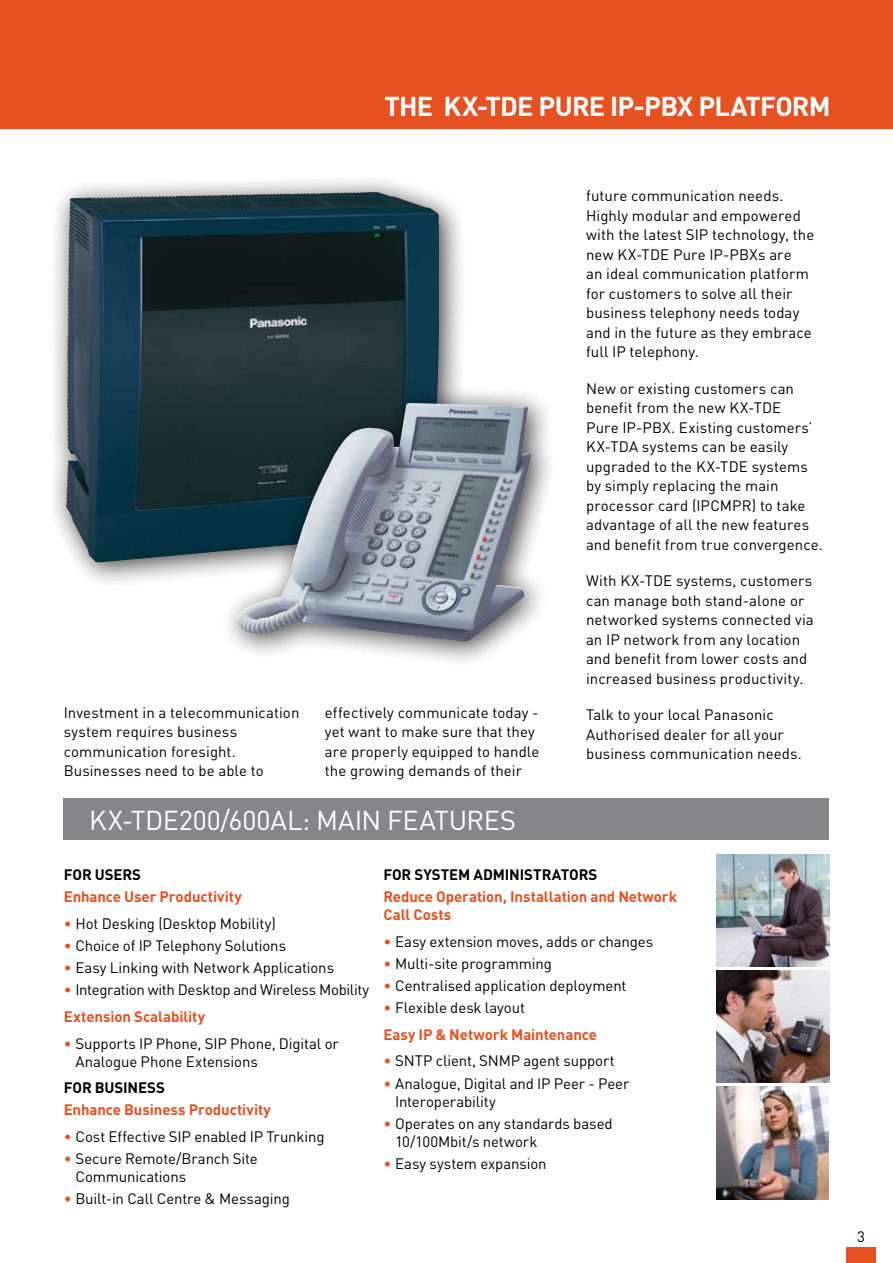
<style>
.page{position:relative;width:893px;height:1263px;background:#fff}
.page>*{position:absolute;margin:0;border:0;box-sizing:border-box;transform-origin:0 0}
.t1{font:27px "DIN";letter-spacing:-.005em;color:#fff}
.t2{font:700 27px "DIN";color:#fff}
.t3{font:15px/19.5px "DIN";letter-spacing:.005em;color:#000}
.t4{font:700 15px/18px "DIN";letter-spacing:-.005em;color:#e55120}
.t5{font:15px/26.5px "DIN";letter-spacing:-.025em;color:#000}
.t6{font:700 15px "DIN";letter-spacing:-.01em;color:#000}
.s1{color:#e55120}
.s2{font-weight:700;color:#e55120}
.s3{font-weight:400}
.s4{font-weight:400;color:#000}
</style>
<div class="page">
<div style="left:0;top:0;width:893px;height:129px;background:#e55120"></div>
<div style="left:846px;top:1247px;width:30px;height:16px;background:#e55120"></div>
<div style="left:64px;top:799px;width:765px;height:41px;background:#868689"></div>
<img style="left:716px;top:1087px;width:113px;height:112px">
<img style="left:716px;top:970px;width:113px;height:113px">
<img style="left:716px;top:854px;width:113px;height:112px">
<div style="left:45px;top:171px;width:488px;height:492px;background:#000;opacity:.75"></div>
<img style="left:193px;top:192px;width:169px;height:4px">
<div style="left:217px;top:382px;width:391px;height:339px;background:#000;opacity:.75"></div>
<img style="left:237px;top:403px;width:295px;height:239px">
<h1 class="t2" style="left:384px;top:89px;width:17px">the</h1>
<h1 class="t2" style="left:444px;top:89px;width:59px">kx-tde</h1>
<h1 class="t2" style="left:538px;top:89px;width:123px">PURE ip-pbx</h1>
<h1 class="t2" style="left:698px;top:89px;width:17px">platform</h1>
<p class="t3" style="left:64px;top:702px;width:237px">Investment in a telecommunication system requires business communication foresight.<br>Businesses need to be able to</p>
<p class="t3" style="left:325px;top:702px;width:216px">effectively communicate today - yet want to make sure that they are properly equipped to handle the growing demands of their</p>
<h1 class="t1" style="left:89px;top:804px;width:264px">KX-TDE200/600AL: Main</h1>
<h1 class="t1" style="left:387px;top:804px;width:112px">Features</h1>
<p class="t3" style="left:586px;top:186px;width:230px">future communication needs.<br>Highly modular and empowered with the latest SIP technology, the new KX-TDE Pure IP-PBXs are<br>an ideal communication platform for customers to solve all their business telephony needs today and in the future as they embrace full IP telephony.</p>
<p class="t3" style="left:586px;top:378px;width:238px">New or existing customers can benefit from the new KX-TDE<br>Pure IP-PBX. Existing customers’<br>KX-TDA systems can be easily upgraded to the KX-TDE systems by simply replacing the main processor card (IPCMPR) to take advantage of all the new features and benefit from true convergence.</p>
<p class="t3" style="left:586px;top:571px;width:229px">With KX-TDE systems, customers can manage both stand-alone or networked systems connected via an IP network from any location and benefit from lower costs and increased business productivity.</p>
<p class="t3" style="left:586px;top:705px;width:217px">Talk to your local Panasonic<br>Authorised dealer for all your business communication needs.</p>
<p class="t6" style="left:64px;top:865px;width:51px">For Users</p>
<p class="t4" style="left:64px;top:887px;width:179px">Enhance User Productivity</p>
<p class="t3" style="left:64px;top:913px;width:214px"><span class="s1">•</span> Hot Desking (Desktop Mobility)</p>
<p class="t3" style="left:64px;top:935px;width:224px"><span class="s1">•</span> Choice of IP Telephony Solutions</p>
<p class="t3" style="left:64px;top:958px;width:272px"><span class="s1">•</span> Easy Linking with Network Applications</p>
<p class="t5" style="left:64px;top:976px;width:307px"><span class="s1">•</span> Integration with Desktop and Wireless Mobility<br><span class="s2">Extension Scalability</span></p>
<p class="t3" style="left:75px;top:1034px;width:265px;line-height:18px;text-indent:-12px"><span class="s1">•</span> Supports IP Phone, SIP Phone, Digital or<br>Analogue Phone Extensions</p>
<p class="t6" style="left:64px;top:1078px;width:51px">For Business</p>
<p class="t4" style="left:64px;top:1100px;width:209px">Enhance Business Productivity</p>
<p class="t3" style="left:64px;top:1126px;width:262px"><span class="s1">•</span> Cost Effective SIP enabled IP Trunking</p>
<p class="t3" style="left:75px;top:1149px;width:184px;line-height:18px;text-indent:-12px"><span class="s1">•</span> Secure Remote/Branch Site<br>Communications</p>
<p class="t3" style="left:64px;top:1189px;width:228px"><span class="s1">•</span> Built-in Call Centre &amp; Messaging</p>
<p class="t6" style="left:383px;top:865px;width:51px">For System</p>
<p class="t6" style="left:473px;top:865px;width:20px">Administrators</p>
<p class="t4" style="left:383px;top:887px;width:295px">Reduce Operation, Installation and Network<br>Call Costs</p>
<p class="t3" style="left:383px;top:931px;width:271px"><span class="s1">•</span> Easy extension moves, adds or changes</p>
<p class="t3" style="left:383px;top:953px;width:170px"><span class="s1">•</span> Multi-site programming</p>
<p class="t3" style="left:383px;top:976px;width:245px"><span class="s1">•</span> Centralised application deployment</p>
<p class="t4" style="left:383px;top:994px;width:215px;line-height:26.5px"><span class="s3">•</span> <span class="s4">Flexible desk layout<br></span>Easy IP &amp; Network Maintenance</p>
<p class="t3" style="left:383px;top:1051px;width:233px"><span class="s1">•</span> SNTP client, SNMP agent support</p>
<p class="t3" style="left:395px;top:1074px;width:236px;line-height:18px;text-indent:-12px"><span class="s1">•</span> Analogue, Digital and IP Peer - Peer<br>Interoperability</p>
<p class="t3" style="left:395px;top:1114px;width:219px;line-height:18px;text-indent:-12px"><span class="s1">•</span> Operates on any standards based<br>10/100Mbit/s network</p>
<p class="t3" style="left:383px;top:1154px;width:165px"><span class="s1">•</span> Easy system expansion</p>
<p class="t3" style="left:857px;top:1227px;width:9px">3</p>
</div>
